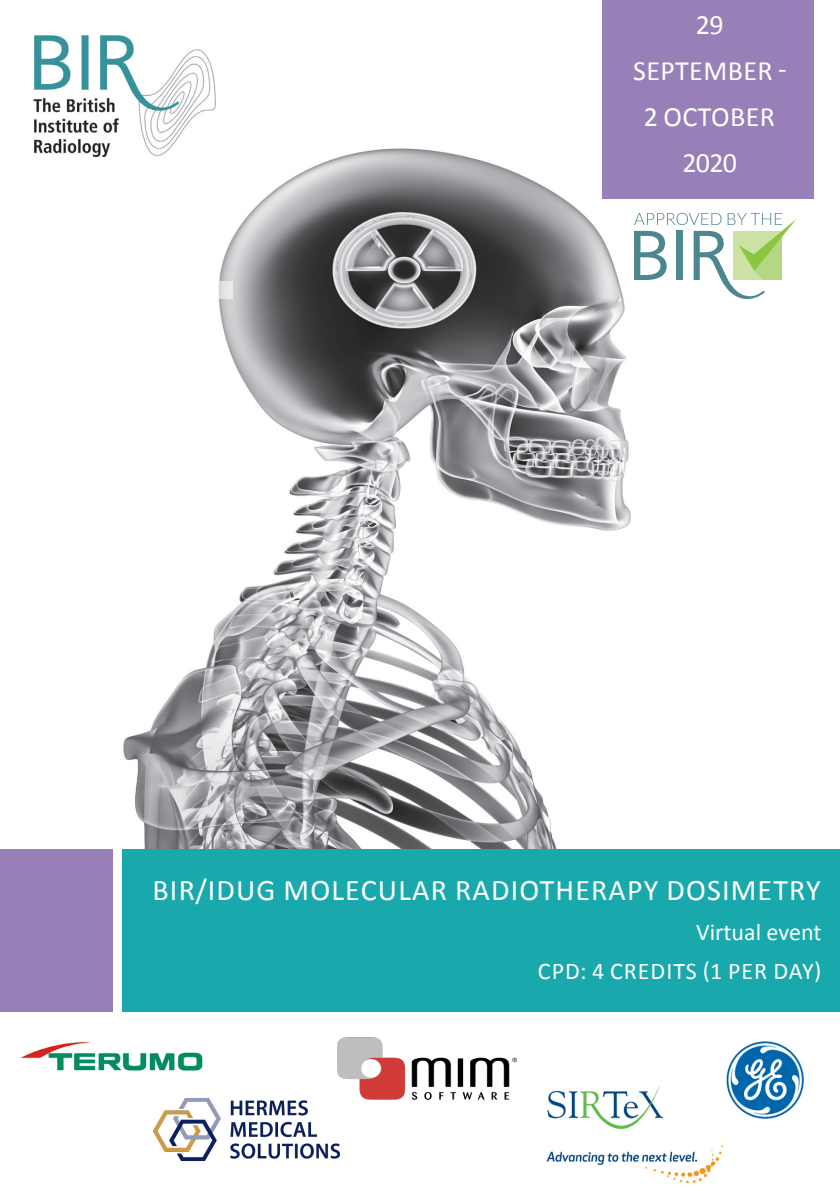
<style>
.page{position:relative;width:840px;height:1191px;background:#fff}
.page>*{position:absolute;margin:0;border:0;box-sizing:border-box;transform-origin:0 0}
.t1{font:30px "Calibri";letter-spacing:.04em;color:#fff}
.t2{font:28px "Calibri";letter-spacing:.015em;color:#fff}
.t3{font:24px "Calibri";letter-spacing:.04em;color:#fff}
.t4{font:24px "Calibri";letter-spacing:.01em;color:#fff}
</style>
<div class="page">
<img style="left:123px;top:148px;width:622px;height:701px">
<div style="left:0;top:849px;width:113px;height:162px;background:#9780b8"></div>
<div style="left:122px;top:849px;width:717px;height:162px;background:#19a9ac"></div>
<div style="left:602px;top:0;width:211px;height:198px;background:#9780b8"></div>
<div style="left:627px;top:205px;width:175px;height:96px;background:#fff"></div>
<svg style="left:634px;top:213px;width:162px;height:86px"></svg>
<img style="left:210px;top:282px;width:22px;height:16px">
<img style="left:33px;top:35px;width:209px;height:148px">
<img style="left:726px;top:1041px;width:78px;height:78px">
<img style="left:153px;top:1098px;width:188px;height:63px">
<img style="left:337px;top:1037px;width:179px;height:78px">
<img style="left:546px;top:1085px;width:177px;height:98px">
<img style="left:21px;top:1041px;width:182px;height:30px">
<p class="t2" style="left:695px;top:7px;width:29px">29</p>
<p class="t2" style="left:632px;top:53px;width:155px">SEPTEMBER -</p>
<p class="t2" style="left:643px;top:99px;width:133px">2 OCTOBER</p>
<p class="t2" style="left:682px;top:145px;width:56px">2020</p>
<p class="t1" style="left:152px;top:871px;width:669px">BIR/IDUG MOLECULAR RADIOTHERAPY DOSIMETRY</p>
<p class="t4" style="left:695px;top:916px;width:127px">Virtual event</p>
<p class="t3" style="left:537px;top:955px;width:285px">CPD: 4 CREDITS (1 PER DAY)</p>
</div>
